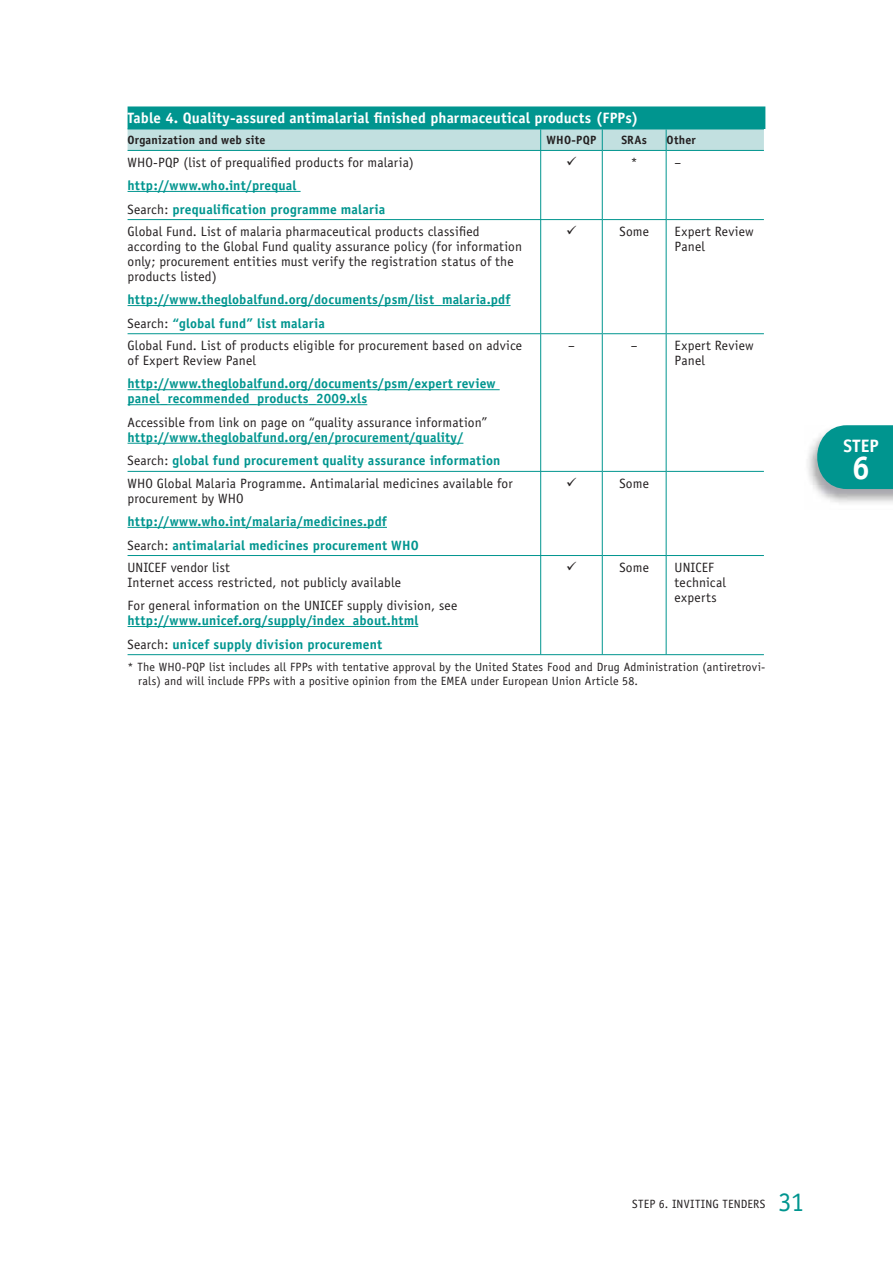
<style>
.page{position:relative;width:893px;height:1263px;background:#fff}
.page>*{position:absolute;margin:0;border:0;box-sizing:border-box;transform-origin:0 0}
.t1{font:700 33px "Officina Sans";color:#fff}
.t2{font:27px "Officina Sans";color:#00958f}
.t3{font:700 18px "Officina Sans";color:#fff}
.t4{font:700 15px "Officina Sans";letter-spacing:.005em;color:#fff}
.t5{font:13.5px/15px "Officina Sans";letter-spacing:.01em;color:#231f20}
.t6{font:700 13.5px/23.5px "Officina Sans";letter-spacing:.01em;color:#00958f}
.t7{font:12px/13.5px "Officina Sans";letter-spacing:.015em;color:#231f20}
.t8{font:700 12px "Officina Sans";letter-spacing:.015em;color:#231f20}
.s1{font-weight:400;color:#231f20}
</style>
<div class="page">
<svg style="left:807px;top:425px;width:86px;height:64px;background:#2ba39f"></svg>
<div style="left:128px;top:106px;width:637px;height:23px;background:#00958f"></div>
<svg style="left:128px;top:129px;width:636px;height:21px;background:#bdd"></svg>
<hr style="left:128px;top:150px;width:474px;height:1px;background:#00958f">
<hr style="left:540px;top:151px;width:1px;height:68px;background:#00958f">
<hr style="left:602px;top:150px;width:64px;height:1px;background:#00958f">
<hr style="left:602px;top:151px;width:1px;height:68px;background:#00958f">
<hr style="left:666px;top:150px;width:98px;height:1px;background:#00958f">
<hr style="left:666px;top:151px;width:1px;height:68px;background:#00958f">
<hr style="left:128px;top:219px;width:474px;height:1px;background:#00958f">
<hr style="left:540px;top:220px;width:1px;height:113px;background:#00958f">
<hr style="left:602px;top:219px;width:64px;height:1px;background:#00958f">
<hr style="left:602px;top:220px;width:1px;height:113px;background:#00958f">
<hr style="left:666px;top:219px;width:98px;height:1px;background:#00958f">
<hr style="left:666px;top:220px;width:1px;height:113px;background:#00958f">
<hr style="left:128px;top:333px;width:474px;height:1px;background:#00958f">
<hr style="left:540px;top:334px;width:1px;height:137px;background:#00958f">
<hr style="left:602px;top:333px;width:64px;height:1px;background:#00958f">
<hr style="left:602px;top:334px;width:1px;height:137px;background:#00958f">
<hr style="left:666px;top:333px;width:98px;height:1px;background:#00958f">
<hr style="left:666px;top:334px;width:1px;height:137px;background:#00958f">
<hr style="left:128px;top:471px;width:474px;height:1px;background:#00958f">
<hr style="left:540px;top:472px;width:1px;height:83px;background:#00958f">
<hr style="left:602px;top:471px;width:64px;height:1px;background:#00958f">
<hr style="left:602px;top:472px;width:1px;height:83px;background:#00958f">
<hr style="left:666px;top:471px;width:98px;height:1px;background:#00958f">
<hr style="left:666px;top:472px;width:1px;height:83px;background:#00958f">
<hr style="left:128px;top:555px;width:474px;height:1px;background:#00958f">
<hr style="left:540px;top:556px;width:1px;height:98px;background:#00958f">
<hr style="left:602px;top:555px;width:64px;height:1px;background:#00958f">
<hr style="left:602px;top:556px;width:1px;height:98px;background:#00958f">
<hr style="left:666px;top:555px;width:98px;height:1px;background:#00958f">
<hr style="left:666px;top:556px;width:1px;height:98px;background:#00958f">
<hr style="left:128px;top:654px;width:636px;height:1px;background:#00958f">
<hr style="left:128px;top:191px;width:173px;height:1px;background:#00958f">
<hr style="left:128px;top:305px;width:383px;height:1px;background:#00958f">
<hr style="left:128px;top:389px;width:372px;height:1px;background:#00958f">
<hr style="left:128px;top:404px;width:239px;height:1px;background:#00958f">
<hr style="left:128px;top:443px;width:335px;height:1px;background:#00958f">
<hr style="left:128px;top:527px;width:259px;height:1px;background:#00958f">
<hr style="left:128px;top:626px;width:290px;height:1px;background:#00958f">
<p class="t4" style="left:128px;top:112px;width:513px">Table 4. Quality-assured antimalarial finished pharmaceutical products (FPPs)</p>
<p class="t8" style="left:128px;top:136px;width:139px">Organization and web site</p>
<p class="t8" style="left:547px;top:136px;width:51px">WHO-PQP</p>
<p class="t8" style="left:621px;top:136px;width:27px">SRAs</p>
<p class="t8" style="left:666px;top:136px;width:31px">Other</p>
<p class="t5" style="left:128px;top:156px;width:288px">WHO-PQP (list of prequalified products for malaria)</p>
<p class="t6" style="left:128px;top:175px;width:259px">http://www.who.int/prequal<br><span class="s1">Search:</span> prequalification programme malaria</p>
<p class="t5" style="left:631px;top:156px;width:8px">*</p>
<p class="t5" style="left:675px;top:156px;width:8px">–</p>
<p class="t5" style="left:128px;top:225px;width:396px">Global Fund. List of malaria pharmaceutical products classified according to the Global Fund quality assurance policy (for information only; procurement entities must verify the registration status of the products listed)</p>
<p class="t6" style="left:128px;top:289px;width:384px">http://www.theglobalfund.org/documents/psm/list_malaria.pdf<br><span class="s1">Search:</span> “global fund” list malaria</p>
<p class="t5" style="left:128px;top:339px;width:396px">Global Fund. List of products eligible for procurement based on advice of Expert Review Panel</p>
<p class="t6" style="left:128px;top:377px;width:370px;line-height:15px">http://www.theglobalfund.org/documents/psm/expert review panel_recommended_products_2009.xls</p>
<p class="t5" style="left:128px;top:416px;width:361px">Accessible from link on page on “quality assurance information”</p>
<p class="t6" style="left:128px;top:427px;width:374px">http://www.theglobalfund.org/en/procurement/quality/<br><span class="s1">Search:</span> global fund procurement quality assurance information</p>
<p class="t5" style="left:128px;top:476px;width:387px">WHO Global Malaria Programme. Antimalarial medicines available for procurement by WHO</p>
<p class="t6" style="left:128px;top:511px;width:293px">http://www.who.int/malaria/medicines.pdf<br><span class="s1">Search:</span> antimalarial medicines procurement WHO</p>
<p class="t5" style="left:128px;top:561px;width:275px">UNICEF vendor list<br>Internet access restricted, not publicly available</p>
<p class="t5" style="left:128px;top:599px;width:331px">For general information on the UNICEF supply division, see</p>
<p class="t6" style="left:128px;top:610px;width:292px">http://www.unicef.org/supply/index_about.html<br><span class="s1">Search:</span> unicef supply division procurement</p>
<p class="t5" style="left:619px;top:225px;width:31px">Some</p>
<p class="t5" style="left:675px;top:225px;width:81px">Expert Review<br>Panel</p>
<p class="t5" style="left:568px;top:339px;width:8px">–</p>
<p class="t5" style="left:631px;top:339px;width:8px">–</p>
<p class="t5" style="left:675px;top:339px;width:81px">Expert Review<br>Panel</p>
<p class="t5" style="left:619px;top:476px;width:31px">Some</p>
<p class="t5" style="left:619px;top:561px;width:31px">Some</p>
<p class="t5" style="left:675px;top:561px;width:53px">UNICEF technical experts</p>
<p class="t7" style="left:138px;top:661px;width:629px;text-indent:-11px">* The WHO-PQP list includes all FPPs with tentative approval by the United States Food and Drug Administration (antiretrovi&shy;rals) and will include FPPs with a positive opinion from the EMEA under European Union Article 58.</p>
<h3 class="t3" style="left:843px;top:439px;width:37px">STEP</h3>
<h1 class="t1" style="left:852px;top:455px;width:20px">6</h1>
<p class="t7" style="left:632px;top:1198px;width:135px">STEP 6. INVITING TENDERS</p>
<h2 class="t2" style="left:778px;top:1191px;width:28px">31</h2>
</div>
